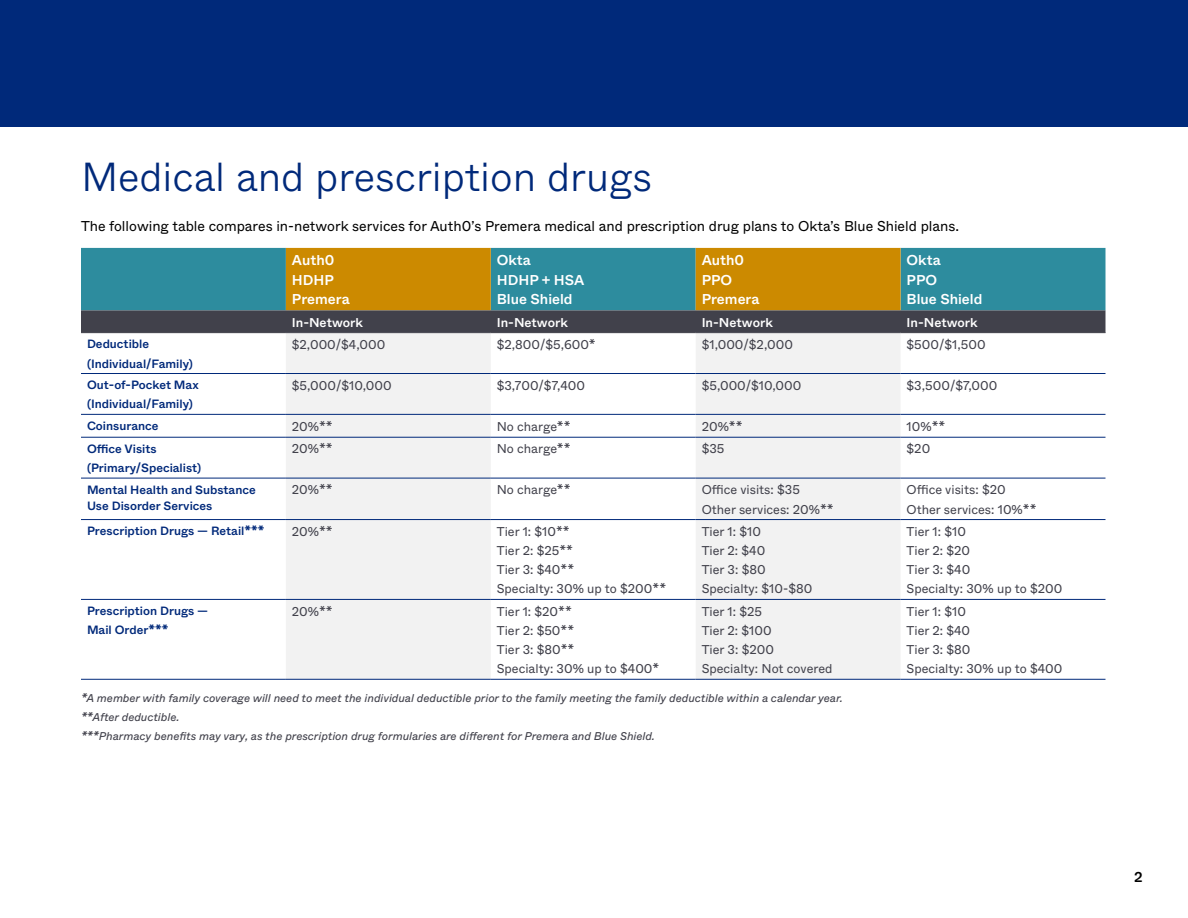
<style>
.page{position:relative;width:1188px;height:918px;background:#fff}
.page>*{position:absolute;margin:0;border:0;box-sizing:border-box;transform-origin:0 0}
.t1{font:300 40.5px "ABC Whyte";color:#00297a}
.t2{font:14.25px "ABC Whyte";color:#000}
.t3{font:500 14.25px/19.5px "ABC Whyte";color:#fff}
.t4{font:500 14.25px "ABC Whyte";color:#000}
.t5{font:12.75px/19.2px "ABC Whyte";color:#41414b}
.t6{font:500 12.75px "ABC Whyte";color:#fff}
.t7{font:500 12px/19.2px "ABC Whyte";color:#00297a}
.t8{font:italic 11.25px/19.2px "ABC Whyte";color:#41414b}
</style>
<div class="page">
<div style="left:0;top:0;width:1188px;height:127px;background:#00297a"></div>
<svg style="left:81px;top:248px;width:1025px;height:84px;background:#61785a"></svg>
<svg style="left:286px;top:333px;width:615px;height:346px;fill:#f2f2f2"></svg>
<hr style="left:81px;top:373px;width:205px;height:1px;background:#00297a">
<hr style="left:286px;top:373px;width:205px;height:1px;background:#00297a">
<hr style="left:491px;top:373px;width:205px;height:1px;background:#00297a">
<hr style="left:696px;top:373px;width:205px;height:1px;background:#00297a">
<hr style="left:901px;top:373px;width:205px;height:1px;background:#00297a">
<hr style="left:81px;top:414px;width:205px;height:1px;background:#00297a">
<hr style="left:286px;top:414px;width:205px;height:1px;background:#00297a">
<hr style="left:491px;top:414px;width:205px;height:1px;background:#00297a">
<hr style="left:696px;top:414px;width:205px;height:1px;background:#00297a">
<hr style="left:901px;top:414px;width:205px;height:1px;background:#00297a">
<hr style="left:81px;top:437px;width:205px;height:1px;background:#00297a">
<hr style="left:286px;top:437px;width:205px;height:1px;background:#00297a">
<hr style="left:491px;top:437px;width:205px;height:1px;background:#00297a">
<hr style="left:696px;top:437px;width:205px;height:1px;background:#00297a">
<hr style="left:901px;top:437px;width:205px;height:1px;background:#00297a">
<hr style="left:81px;top:478px;width:205px;height:1px;background:#00297a">
<hr style="left:286px;top:478px;width:205px;height:1px;background:#00297a">
<hr style="left:491px;top:478px;width:205px;height:1px;background:#00297a">
<hr style="left:696px;top:478px;width:205px;height:1px;background:#00297a">
<hr style="left:901px;top:478px;width:205px;height:1px;background:#00297a">
<hr style="left:81px;top:519px;width:205px;height:1px;background:#00297a">
<hr style="left:286px;top:519px;width:205px;height:1px;background:#00297a">
<hr style="left:491px;top:519px;width:205px;height:1px;background:#00297a">
<hr style="left:696px;top:519px;width:205px;height:1px;background:#00297a">
<hr style="left:901px;top:519px;width:205px;height:1px;background:#00297a">
<hr style="left:81px;top:599px;width:205px;height:1px;background:#00297a">
<hr style="left:286px;top:599px;width:205px;height:1px;background:#00297a">
<hr style="left:491px;top:599px;width:205px;height:1px;background:#00297a">
<hr style="left:696px;top:599px;width:205px;height:1px;background:#00297a">
<hr style="left:901px;top:599px;width:205px;height:1px;background:#00297a">
<hr style="left:81px;top:679px;width:205px;height:1px;background:#00297a">
<hr style="left:286px;top:679px;width:205px;height:1px;background:#00297a">
<hr style="left:491px;top:679px;width:205px;height:1px;background:#00297a">
<hr style="left:696px;top:679px;width:205px;height:1px;background:#00297a">
<hr style="left:901px;top:679px;width:205px;height:1px;background:#00297a">
<hr style="left:81px;top:332px;width:205px;height:1px;background:#41414b">
<hr style="left:286px;top:332px;width:205px;height:1px;background:#41414b">
<hr style="left:491px;top:332px;width:205px;height:1px;background:#41414b">
<hr style="left:696px;top:332px;width:205px;height:1px;background:#41414b">
<hr style="left:901px;top:332px;width:205px;height:1px;background:#41414b">
<h1 class="t1" style="left:81px;top:146px;width:573px">Medical and prescription drugs</h1>
<p class="t2" style="left:81px;top:215px;width:880px">The following table compares in-network services for Auth0’s Premera medical and prescription drug plans to Okta’s Blue Shield plans.</p>
<p class="t3" style="left:292px;top:250px;width:59px">Auth0<br>HDHP<br>Premera</p>
<p class="t3" style="left:497px;top:250px;width:89px">Okta<br>HDHP + HSA<br>Blue Shield</p>
<p class="t3" style="left:702px;top:250px;width:59px">Auth0<br>PPO<br>Premera</p>
<p class="t3" style="left:907px;top:250px;width:77px">Okta<br>PPO<br>Blue Shield</p>
<p class="t6" style="left:292px;top:312px;width:73px">In-Network</p>
<p class="t6" style="left:497px;top:312px;width:73px">In-Network</p>
<p class="t6" style="left:702px;top:312px;width:73px">In-Network</p>
<p class="t6" style="left:907px;top:312px;width:73px">In-Network</p>
<p class="t7" style="left:87px;top:334px;width:107px">Deductible (Individual/Family)</p>
<p class="t5" style="left:292px;top:334px;width:95px">$2,000/$4,000</p>
<p class="t5" style="left:497px;top:334px;width:101px">$2,800/$5,600*</p>
<p class="t5" style="left:702px;top:334px;width:93px">$1,000/$2,000</p>
<p class="t5" style="left:907px;top:334px;width:81px">$500/$1,500</p>
<p class="t7" style="left:87px;top:375px;width:113px">Out-of-Pocket Max (Individual/Family)</p>
<p class="t5" style="left:292px;top:375px;width:101px">$5,000/$10,000</p>
<p class="t5" style="left:497px;top:375px;width:90px">$3,700/$7,400</p>
<p class="t5" style="left:702px;top:375px;width:101px">$5,000/$10,000</p>
<p class="t5" style="left:907px;top:375px;width:92px">$3,500/$7,000</p>
<p class="t7" style="left:87px;top:416px;width:73px">Coinsurance</p>
<p class="t5" style="left:292px;top:416px;width:42px">20%**</p>
<p class="t5" style="left:497px;top:416px;width:75px">No charge**</p>
<p class="t5" style="left:702px;top:416px;width:42px">20%**</p>
<p class="t5" style="left:907px;top:416px;width:40px">10%**</p>
<p class="t7" style="left:87px;top:438px;width:116px">Office Visits (Primary/Specialist)</p>
<p class="t5" style="left:292px;top:439px;width:42px">20%**</p>
<p class="t5" style="left:497px;top:439px;width:75px">No charge**</p>
<p class="t5" style="left:702px;top:439px;width:24px">$35</p>
<p class="t5" style="left:907px;top:439px;width:25px">$20</p>
<p class="t7" style="left:87px;top:481px;width:170px;line-height:16.5px">Mental Health and Substance<br>Use Disorder Services</p>
<p class="t5" style="left:292px;top:480px;width:42px">20%**</p>
<p class="t5" style="left:497px;top:480px;width:75px">No charge**</p>
<p class="t5" style="left:702px;top:480px;width:134px">Office visits: $35<br>Other services: 20%**</p>
<p class="t5" style="left:907px;top:480px;width:131px">Office visits: $20<br>Other services: 10%**</p>
<p class="t7" style="left:87px;top:521px;width:179px">Prescription Drugs — Retail***</p>
<p class="t5" style="left:292px;top:521px;width:42px">20%**</p>
<p class="t5" style="left:497px;top:521px;width:171px">Tier 1: $10**<br>Tier 2: $25**<br>Tier 3: $40**<br>Specialty: 30% up to $200**</p>
<p class="t5" style="left:702px;top:521px;width:112px">Tier 1: $10<br>Tier 2: $40<br>Tier 3: $80<br>Specialty: $10-$80</p>
<p class="t5" style="left:907px;top:521px;width:157px">Tier 1: $10<br>Tier 2: $20<br>Tier 3: $40<br>Specialty: 30% up to $200</p>
<p class="t7" style="left:87px;top:601px;width:123px">Prescription Drugs —<br>Mail Order***</p>
<p class="t5" style="left:292px;top:601px;width:42px">20%**</p>
<p class="t5" style="left:497px;top:601px;width:164px">Tier 1: $20**<br>Tier 2: $50**<br>Tier 3: $80**<br>Specialty: 30% up to $400*</p>
<p class="t5" style="left:702px;top:601px;width:132px">Tier 1: $25<br>Tier 2: $100<br>Tier 3: $200<br>Specialty: Not covered</p>
<p class="t5" style="left:907px;top:601px;width:157px">Tier 1: $10<br>Tier 2: $40<br>Tier 3: $80<br>Specialty: 30% up to $400</p>
<p class="t8" style="left:81px;top:688px;width:763px">*A member with family coverage will need to meet the individual deductible prior to the family meeting the family deductible within a calendar year. **After deductible.<br>***Pharmacy benefits may vary, as the prescription drug formularies are different for Premera and Blue Shield.</p>
<p class="t4" style="left:1134px;top:866px;width:10px">2</p>
</div>
